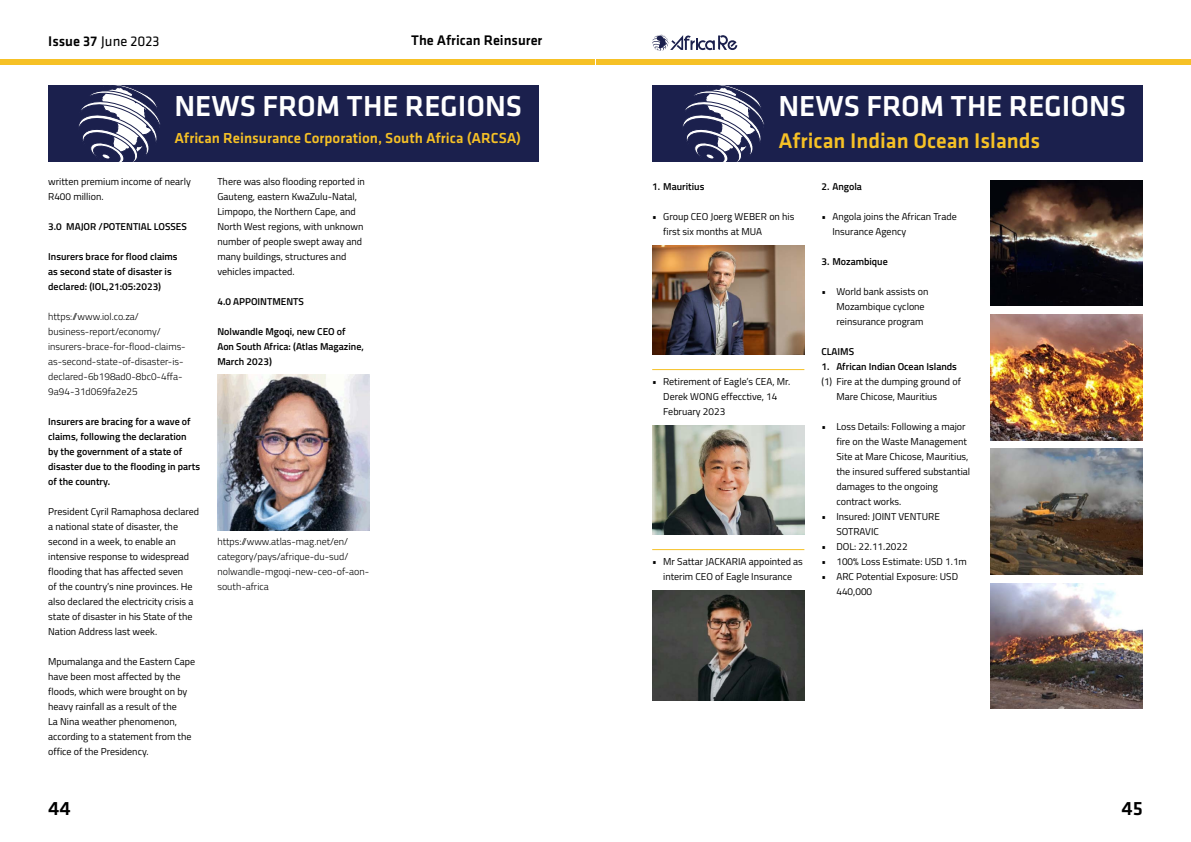
<style>
.page{position:relative;width:1191px;height:842px;background:#fff}
.page>*{position:absolute;margin:0;border:0;box-sizing:border-box;transform-origin:0 0}
.t1{font:500 30px "Klavika";color:#fff}
.t2{font:500 22px "Klavika";color:#f6c126}
.t3{font:500 20px "Klavika";color:#000}
.t4{font:500 15px "Klavika";color:#f6c126}
.t5{font:14.5px "Klavika";color:#000}
.t6{font:500 14.4px "Klavika";color:#000}
.t7{font:10px/15px "Titillium Web";color:#000}
.t8{font:600 10px/15px "Titillium Web";color:#000}
.t9{font:300 10px/15px "Titillium Web";color:#000}
.s1{font-weight:500}
</style>
<div class="page">
<div style="left:0;top:60px;width:595px;height:5px;background:#f6c126"></div>
<div style="left:595px;top:60px;width:596px;height:5px;background:#f6c126"></div>
<img style="left:652px;top:246px;width:152px;height:109px">
<hr style="left:652px;top:369px;width:152px;height:1px;background:#f6c126">
<img style="left:652px;top:426px;width:152px;height:109px">
<hr style="left:652px;top:549px;width:152px;height:1px;background:#f6c126">
<img style="left:652px;top:591px;width:152px;height:109px">
<div style="left:652px;top:85px;width:490px;height:77px;background:#1b204d"></div>
<svg style="left:682px;top:85px;width:83px;height:77px"></svg>
<img style="left:990px;top:180px;width:152px;height:126px">
<img style="left:990px;top:449px;width:152px;height:125px">
<img style="left:990px;top:315px;width:152px;height:125px">
<img style="left:990px;top:583px;width:152px;height:126px">
<div style="left:48px;top:85px;width:491px;height:77px;background:#1b204d"></div>
<svg style="left:78px;top:85px;width:82px;height:77px"></svg>
<img style="left:217px;top:374px;width:152px;height:156px">
<svg style="left:652px;top:34px;width:85px;height:17px"></svg>
<h3 class="t5" style="left:48px;top:32px;width:113px"><span class="s1">Issue 37</span> June 2023</h3>
<h3 class="t6" style="left:411px;top:30px;width:133px">The African Reinsurer</h3>
<h1 class="t1" style="left:174px;top:86px;width:349px">NEWS FROM THE REGIONS</h1>
<h3 class="t4" style="left:174px;top:128px;width:348px">African Reinsurance Corporation, South Africa (ARCSA)</h3>
<p class="t7" style="left:48px;top:173px;width:144px">written premium income of nearly<br>R400 million.</p>
<p class="t8" style="left:48px;top:218px;width:140px">3.0 MAJOR /POTENTIAL LOSSES</p>
<p class="t8" style="left:48px;top:248px;width:131px">Insurers brace for flood claims as second state of disaster is declared: (IOL,21:05:2023)</p>
<p class="t9" style="left:48px;top:308px;width:139px">https://www.iol.co.za/ business-report/economy/ insurers-brace-for-flood-claims&shy;as-second-state-of-disaster-is&shy;declared-6b198ad0-8bc0-4ffa-<br>9a94-31d069fa2e25</p>
<p class="t8" style="left:48px;top:413px;width:153px">Insurers are bracing for a wave of claims, following the declaration<br>by the government of a state of disaster due to the flooding in parts of the country.</p>
<p class="t7" style="left:48px;top:503px;width:152px">President Cyril Ramaphosa declared a national state of disaster, the second in a week, to enable an intensive response to widespread flooding that has affected seven<br>of the country’s nine provinces. He also declared the electricity crisis a state of disaster in his State of the Nation Address last week.</p>
<p class="t7" style="left:48px;top:653px;width:148px">Mpumalanga and the Eastern Cape have been most affected by the floods, which were brought on by heavy rainfall as a result of the<br>La Nina weather phenomenon, according to a statement from the office of the Presidency.</p>
<p class="t7" style="left:217px;top:173px;width:149px">There was also flooding reported in<br>Gauteng, eastern KwaZulu-Natal,<br>Limpopo, the Northern Cape, and<br>North West regions, with unknown number of people swept away and many buildings, structures and vehicles impacted.</p>
<p class="t8" style="left:217px;top:293px;width:88px">4.0 APPOINTMENTS</p>
<p class="t8" style="left:217px;top:323px;width:148px">Nolwandle Mgoqi, new CEO of<br>Aon South Africa: (Atlas Magazine,<br>March 2023)</p>
<p class="t9" style="left:217px;top:533px;width:153px">https://www.atlas-mag.net/en/ category/pays/afrique-du-sud/ nolwandle-mgoqi-new-ceo-of-aon&shy;south-africa</p>
<h1 class="t1" style="left:778px;top:86px;width:349px">NEWS FROM THE REGIONS</h1>
<h2 class="t2" style="left:778px;top:126px;width:263px">African Indian Ocean Islands</h2>
<p class="t8" style="left:821px;top:178px;width:42px">2. Angola</p>
<p class="t7" style="left:832px;top:208px;width:126px;text-indent:-11px">• Angola joins the African Trade<br>Insurance Agency</p>
<p class="t8" style="left:821px;top:253px;width:68px">3. Mozambique</p>
<p class="t7" style="left:836px;top:283px;width:93px;text-indent:-15px">• World bank assists on<br>Mozambique cyclone reinsurance program</p>
<p class="t8" style="left:821px;top:343px;width:34px">CLAIMS</p>
<p class="t8" style="left:821px;top:358px;width:137px">1. African Indian Ocean Islands</p>
<p class="t7" style="left:836px;top:373px;width:126px;text-indent:-15px">(1) Fire at the dumping ground of<br>Mare Chicose, Mauritius</p>
<p class="t7" style="left:836px;top:418px;width:135px;text-indent:-15px">• Loss Details: Following a major fire on the Waste Management<br>Site at Mare Chicose, Mauritius, the insured suffered substantial damages to the ongoing contract works.</p>
<p class="t7" style="left:836px;top:508px;width:105px;text-indent:-15px">• Insured: JOINT VENTURE<br>SOTRAVIC</p>
<p class="t7" style="left:821px;top:538px;width:88px">• DOL: 22.11.2022</p>
<p class="t7" style="left:821px;top:553px;width:147px">• 100% Loss Estimate: USD 1.1m</p>
<p class="t7" style="left:836px;top:568px;width:123px;text-indent:-15px">• ARC Potential Exposure: USD<br>440,000</p>
<p class="t8" style="left:652px;top:178px;width:54px">1. Mauritius</p>
<p class="t7" style="left:663px;top:208px;width:133px;text-indent:-11px">• Group CEO Joerg WEBER on his first six months at MUA</p>
<p class="t7" style="left:663px;top:373px;width:129px;text-indent:-11px">• Retirement of Eagle’s CEA, Mr.<br>Derek WONG effecctive, 14<br>February 2023</p>
<p class="t7" style="left:652px;top:553px;width:152px;text-align:center">• Mr Sattar JACKARIA appointed as interim CEO of Eagle Insurance</p>
<h3 class="t3" style="left:48px;top:795px;width:24px">44</h3>
<h3 class="t3" style="left:1121px;top:795px;width:23px">45</h3>
</div>
